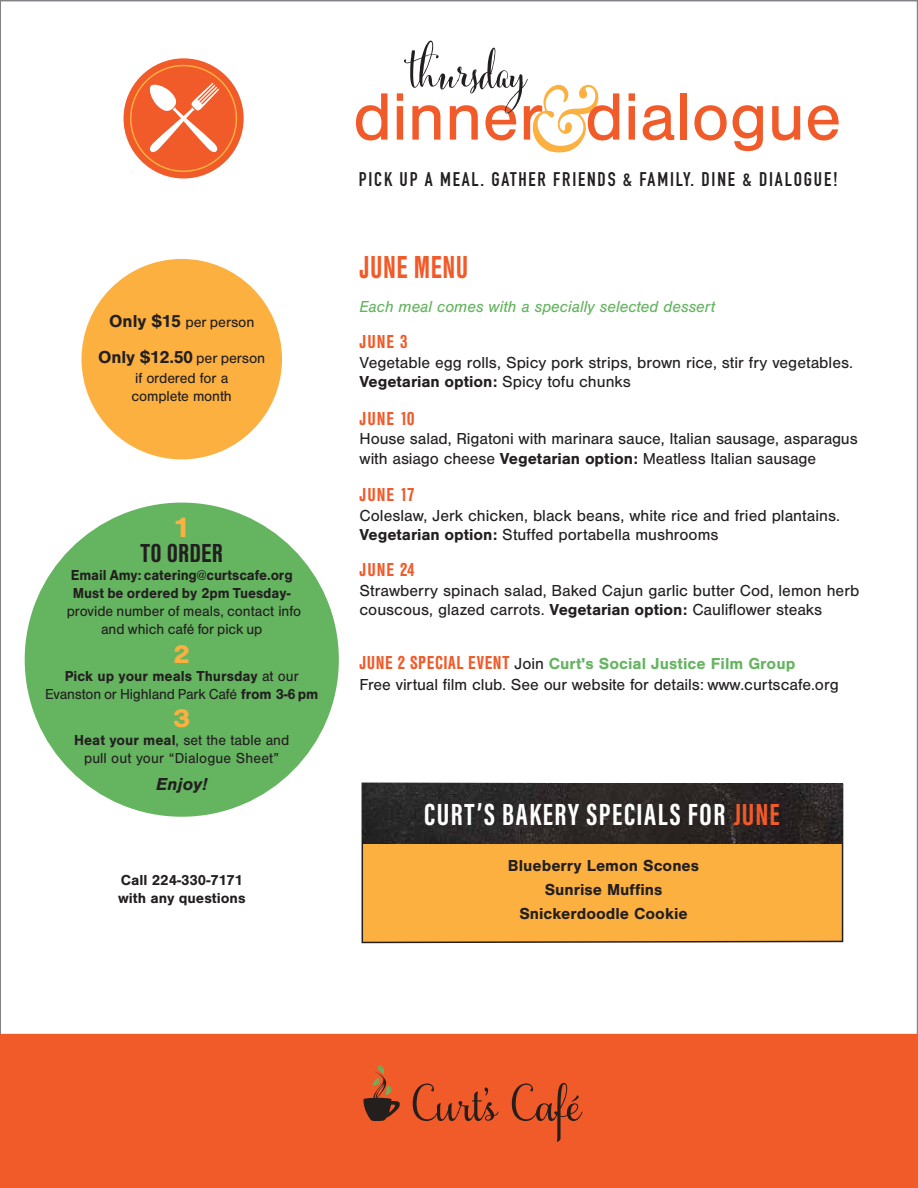
<style>
.page{position:relative;width:918px;height:1188px;background:#fff}
.page>*{position:absolute;margin:0;border:0;box-sizing:border-box;transform-origin:0 0}
.t1{font:italic 98.4px "Baskerville";color:#fbb040;scale:.83 1}
.t2{font:69.3px "Nimbus San";color:#f15a29}
.t3{font:700 33px "Nimbus San Con";letter-spacing:.015em;color:#f15a29;scale:.87 1}
.t4{font:700 31.5px "Acumin Pro Extra Cond";letter-spacing:.05em;color:#fff}
.t5{font:700 30px "Nimbus San Ext";color:#fbb040}
.t6{font:700 27px "Nimbus San Con";color:#231f20}
.t7{font:700 27px "Nimbus San Ext";color:#fbb040}
.t8{font:700 19.5px "DIN Condensed";letter-spacing:.095em;color:#231f20}
.t9{font:700 19.5px "Nimbus San Con";letter-spacing:.05em;color:#f15a29}
.t10{font:700 18px "Nimbus San";letter-spacing:-.01em;color:#231f20}
.t11{font:italic 700 18px "Nimbus San";letter-spacing:.01em;color:#231f20}
.t12{font:16.5px/19.5px "Nimbus San";color:#231f20}
.t13{font:700 16.5px/24px "Nimbus San";color:#231f20;text-align:center}
.t14{font:italic 16.5px "Nimbus San";color:#65b460}
.t15{font:15px/18px "Nimbus San";color:#231f20;text-align:center}
.t16{font:700 15px/18px "Nimbus San";color:#231f20;text-align:center}
.t17{font:700 15px/18px "Nimbus San";color:#231f20;scale:.95 1}
.s1{font-weight:700;font-size:18px}
.s2{font-weight:400;font-size:15px}
.s3{font-weight:400}
.s4{font-weight:700}
.s5{font-family:"Nimbus San Con";font-weight:700;font-size:19.5px;color:#f15a29}
.s6{font-weight:700;color:#65b460}
.s7{color:#f15a29}
</style>
<div class="page">
<div style="left:361px;top:782px;width:483px;height:162px;background:#fbb040"></div>
<img style="left:362px;top:783px;width:481px;height:60px">
<div style="left:82px;top:259px;width:200px;height:200px;background:#fbb040;border-radius:50%"></div>
<div style="left:25px;top:503px;width:314px;height:314px;background:#65b460;border-radius:50%"></div>
<div style="left:124px;top:58px;width:120px;height:120px;background:#f15a29;border-radius:50%"></div>
<div style="left:130px;top:65px;width:107px;height:107px;border:2px solid #fbb040;border-radius:50%"></div>
<svg style="left:149px;top:83px;width:70px;height:70px"></svg>
<svg style="left:404px;top:41px;width:124px;height:72px"></svg>
<div style="left:0;top:1034px;width:918px;height:154px;background:#f15a29"></div>
<svg style="left:413px;top:1084px;width:86px;height:37px;background:#ca4e26"></svg>
<svg style="left:512px;top:1083px;width:70px;height:59px;background:#d05026"></svg>
<svg style="left:363px;top:1065px;width:37px;height:56px;background:#a84a27"></svg>
<p class="t15" style="left:109px;top:313px;width:147px"><span class="s1">Only $15</span> per person</p>
<p class="t10" style="left:98px;top:347px;width:169px">Only $12.50 <span class="s2">per person</span></p>
<p class="t15" style="left:132px;top:369px;width:102px;text-align:left">if ordered for a complete month</p>
<h3 class="t5" style="left:172px;top:506px;width:21px">1</h3>
<h3 class="t6" style="left:141px;top:538px;width:84px">TO ORDER</h3>
<p class="t17" style="left:71px;top:566px;width:235px">Email Amy: catering@curtscafe.org<br>Must be ordered by 2pm Tuesday-</p>
<p class="t15" style="left:67px;top:602px;width:236px">provide number of meals, contact info and which café for pick up</p>
<h3 class="t7" style="left:173px;top:635px;width:19px">2</h3>
<p class="t16" style="left:45px;top:667px;width:275px">Pick up your meals Thursday <span class="s3">at our<br>Evanston or Highland Park Café</span> from 3-6pm</p>
<h3 class="t7" style="left:173px;top:700px;width:19px">3</h3>
<p class="t15" style="left:74px;top:731px;width:217px"><span class="s4">Heat your meal</span>, set the table and pull out your “Dialogue Sheet”</p>
<p class="t11" style="left:156px;top:774px;width:53px">Enjoy!</p>
<p class="t16" style="left:118px;top:871px;width:129px;text-align:left">Call 224-330-7171 with any questions</p>
<h1 class="t1" style="left:526px;top:54px;width:86px">&amp;</h1>
<h2 class="t2" style="left:353px;top:79px;width:490px">dinner dialogue</h2>
<p class="t8" style="left:359px;top:166px;width:481px">PICK UP A MEAL. GATHER FRIENDS &amp; FAMILY. DINE &amp; DIALOGUE!</p>
<h3 class="t3" style="left:360px;top:249px;width:127px">JUNE MENU</h3>
<p class="t14" style="left:360px;top:297px;width:357px">Each meal comes with a specially selected dessert</p>
<p class="t9" style="left:360px;top:331px;width:50px">JUNE 3</p>
<p class="t12" style="left:360px;top:353px;width:495px">Vegetable egg rolls, Spicy pork strips, brown rice, stir fry vegetables.<br><span class="s4">Vegetarian option:</span> Spicy tofu chunks</p>
<p class="t9" style="left:360px;top:407px;width:57px">JUNE 10</p>
<p class="t12" style="left:360px;top:429px;width:500px">House salad, Rigatoni with marinara sauce, Italian sausage, asparagus with asiago cheese <span class="s4">Vegetarian option:</span> Meatless Italian sausage</p>
<p class="t9" style="left:360px;top:484px;width:57px">JUNE 17</p>
<p class="t12" style="left:360px;top:506px;width:482px">Coleslaw, Jerk chicken, black beans, white rice and fried plantains.<br><span class="s4">Vegetarian option:</span> Stuffed portabella mushrooms</p>
<p class="t9" style="left:360px;top:559px;width:57px">JUNE 24</p>
<p class="t12" style="left:360px;top:581px;width:501px">Strawberry spinach salad, Baked Cajun garlic butter Cod, lemon herb couscous, glazed carrots. <span class="s4">Vegetarian option:</span> Cauliflower steaks</p>
<p class="t12" style="left:360px;top:653px;width:481px;line-height:21px"><span class="s5">JUNE 2 SPECIAL EVENT</span> Join <span class="s6">Curt's Social Justice Film Group<br></span>Free virtual film club. See our website for details: www.curtscafe.org</p>
<h3 class="t4" style="left:424px;top:795px;width:357px">CURT’S BAKERY SPECIALS FOR <span class="s7">JUNE</span></h3>
<p class="t13" style="left:508px;top:853px;width:193px">Blueberry Lemon Scones<br>Sunrise Muffins<br>Snickerdoodle Cookie</p>
</div>
